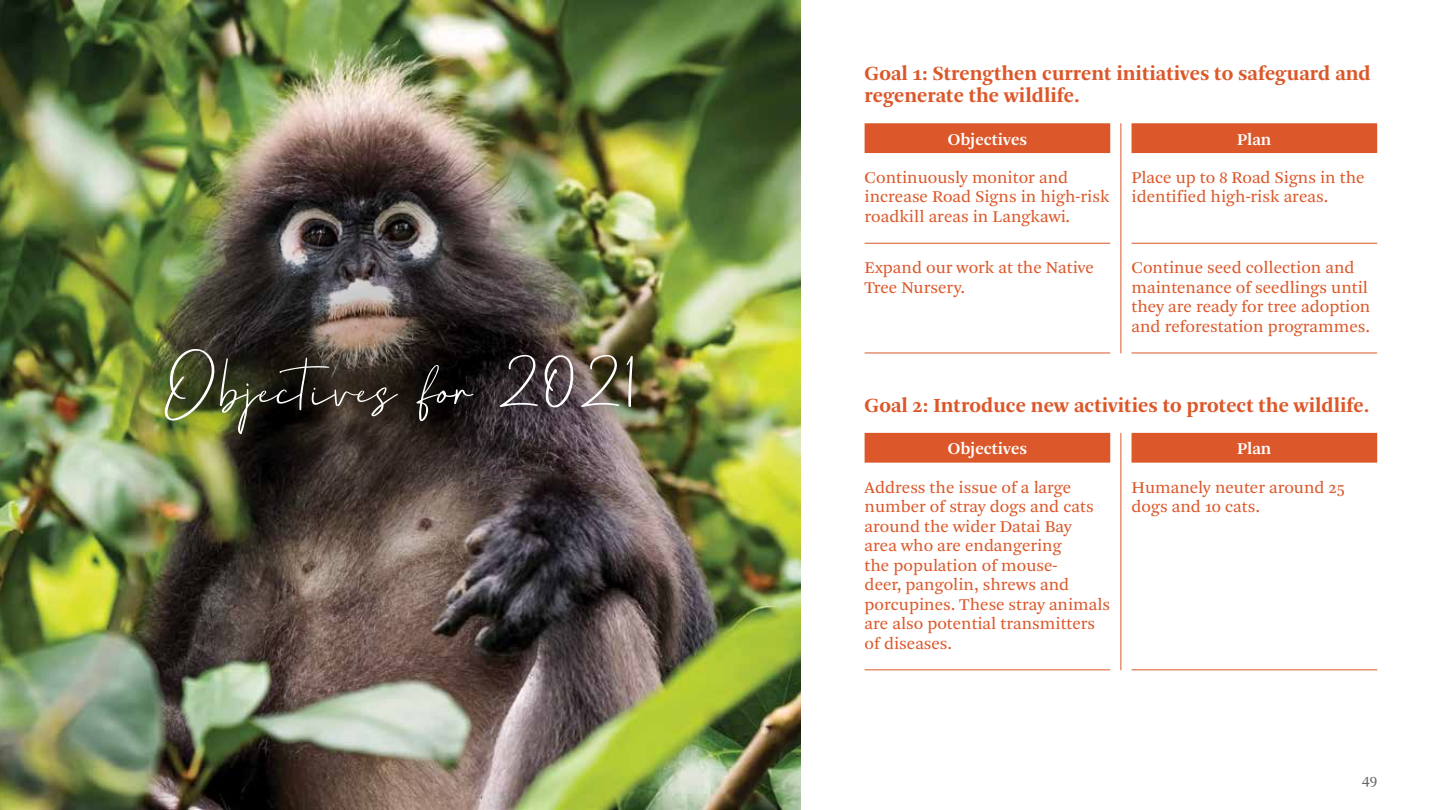
<style>
.page{position:relative;width:1441px;height:810px;background:#fff}
.page>*{position:absolute;margin:0;border:0;box-sizing:border-box;transform-origin:0 0}
.t1{font:63px "Port Harcourt";color:#fff}
.t2{font:700 21px/22.5px "Arnhem Datai";color:#dc582a}
.t3{font:17.25px/19.5px "Arnhem Datai Blond";color:#dc582a}
.t4{font:600 17.25px "Arnhem Datai";color:#fff}
.t5{font:15px "Arnhem Datai Blond";color:#636466}
</style>
<div class="page">
<img style="left:0;top:0;width:800px;height:810px">
<img style="left:0;top:107px;width:800px;height:596px">
<img style="left:147px;top:331px;width:504px;height:120px">
<svg style="left:864px;top:123px;width:512px;height:30px;background:#dd6034"></svg>
<hr style="left:864px;top:243px;width:246px;height:1px;background:#dc582a">
<hr style="left:864px;top:353px;width:246px;height:1px;background:#dc582a">
<hr style="left:1131px;top:243px;width:245px;height:1px;background:#dc582a">
<hr style="left:1131px;top:353px;width:245px;height:1px;background:#dc582a">
<svg style="left:864px;top:433px;width:512px;height:30px;background:#dd6034"></svg>
<hr style="left:864px;top:669px;width:246px;height:1px;background:#dc582a">
<hr style="left:1131px;top:669px;width:245px;height:1px;background:#dc582a">
<hr style="left:1120px;top:123px;width:1px;height:230px;background:#dc582a">
<hr style="left:1120px;top:433px;width:1px;height:237px;background:#dc582a">
<h1 class="t1" style="left:164px;top:351px;width:473px">Objectives for 2021</h1>
<p class="t2" style="left:864px;top:62px;width:508px">Goal 1: Strengthen current initiatives to safeguard and regenerate the wildlife.</p>
<p class="t4" style="left:947px;top:128px;width:81px">Objectives</p>
<p class="t4" style="left:1237px;top:128px;width:36px">Plan</p>
<p class="t3" style="left:864px;top:168px;width:246px">Continuously monitor and increase Road Signs in high-risk roadkill areas in Langkawi.</p>
<p class="t3" style="left:1131px;top:168px;width:234px">Place up to 8 Road Signs in the identified high-risk areas.</p>
<p class="t3" style="left:864px;top:258px;width:231px">Expand our work at the Native<br>Tree Nursery.</p>
<p class="t3" style="left:1131px;top:258px;width:240px">Continue seed collection and maintenance of seedlings until they are ready for tree adoption and reforestation programmes.</p>
<p class="t2" style="left:864px;top:394px;width:506px">Goal 2: Introduce new activities to protect the wildlife.</p>
<p class="t4" style="left:947px;top:438px;width:81px">Objectives</p>
<p class="t4" style="left:1237px;top:438px;width:36px">Plan</p>
<p class="t3" style="left:864px;top:478px;width:247px">Address the issue of a large number of stray dogs and cats around the wider Datai Bay<br>area who are endangering<br>the population of mouse-<br>deer, pangolin, shrews and porcupines. These stray animals are also potential transmitters of diseases.</p>
<p class="t3" style="left:1131px;top:477px;width:215px">Humanely neuter around 25 dogs and 10 cats.</p>
<p class="t5" style="left:1362px;top:769px;width:16px">49</p>
</div>
